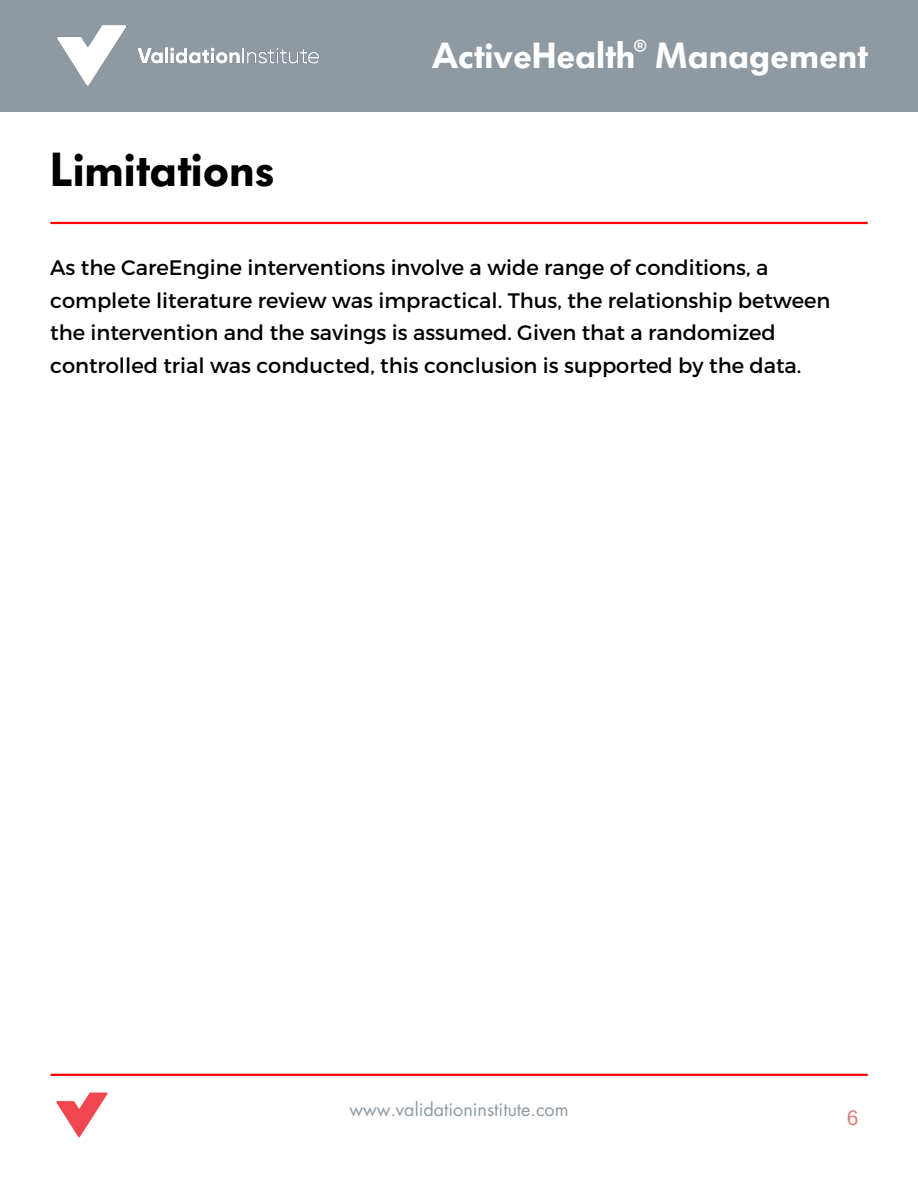
<style>
.page{position:relative;width:918px;height:1188px;background:#fff}
.page>*{position:absolute;margin:0;border:0;box-sizing:border-box;transform-origin:0 0}
.t1{font:600 47.25px "Futura BQ";color:#000}
.t2{font:600 36px "Futura BQ";color:#fff}
.t3{font:21px/32.7px "Montserrat";color:#000}
.t4{font:21px "Arimo";color:#d97f76}
.t5{font:18px "Futura LT";color:#8e99a2}
.t6{font:700 18px "Montserrat";color:#fff}
</style>
<div class="page">
<div style="left:0;top:0;width:918px;height:111px;background:#8e99a2"></div>
<img style="left:57px;top:25px;width:262px;height:61px">
<hr style="left:51px;top:1074px;width:816px;height:2px;background:#f00">
<img style="left:56px;top:1092px;width:52px;height:46px">
<hr style="left:51px;top:222px;width:816px;height:2px;background:#f00">
<p class="t1" style="left:50px;top:142px;width:226px">Limitations</p>
<p class="t6" style="left:634px;top:34px;width:15px">®</p>
<p class="t2" style="left:432px;top:35px;width:437px">ActiveHealth Management</p>
<p class="t3" style="left:50px;top:250px;width:782px">As the CareEngine interventions involve a wide range of conditions, a complete literature review was impractical. Thus, the relationship between the intervention and the savings is assumed. Given that a randomized controlled trial was conducted, this conclusion is supported by the data.</p>
<p class="t5" style="left:349px;top:1098px;width:221px">www.validationinstitute.com</p>
<p class="t4" style="left:847px;top:1106px;width:13px">6</p>
</div>
